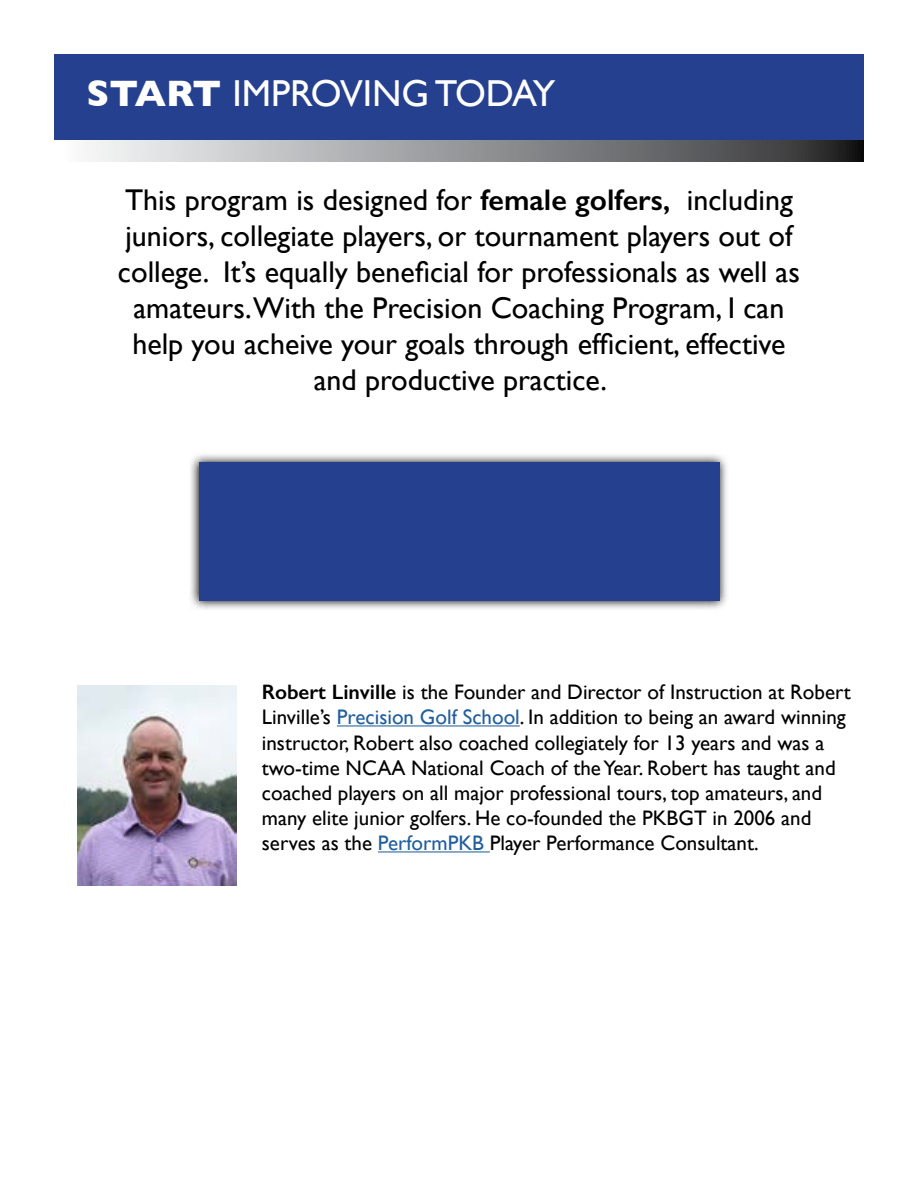
<style>
.page{position:relative;width:918px;height:1188px;background:#fff}
.page>*{position:absolute;margin:0;border:0;box-sizing:border-box;transform-origin:0 0}
.t1{font:37.5px "Gill Sans";color:#fff}
.t2{font:30px/36px "Gill Sans";color:#000;text-align:center}
.t3{font:21px/25.2px "Gill Sans";color:#000}
.s1{font-weight:700}
.s2{font-weight:600}
.s3{color:#215e9e}
</style>
<div class="page">
<div style="left:54px;top:54px;width:810px;height:86px;background:#25408f"></div>
<svg style="left:89px;top:140px;width:775px;height:22px;background:#8f9193"></svg>
<hr style="left:337px;top:725px;width:183px;height:1px;background:#215e9e">
<hr style="left:378px;top:851px;width:112px;height:1px;background:#215e9e">
<img style="left:78px;top:685px;width:159px;height:201px">
<svg style="left:190px;top:454px;width:537px;height:155px;background:#bcbdc2"></svg>
<div style="left:199px;top:463px;width:520px;height:138px;background:#25408f"></div>
<h1 class="t1" style="left:86px;top:71px;width:471px"><span class="s1">START</span> IMPROVING TODAY</h1>
<p class="t2" style="left:118px;top:182px;width:684px">This program is designed for <span class="s2">female golfers,</span> including juniors, collegiate players, or tournament players out of college. It’s equally beneficial for professionals as well as amateurs.With the Precision Coaching Program, I can help you acheive your goals through efficient, effective and productive practice.</p>
<p class="t3" style="left:262px;top:679px;width:590px"><span class="s2">Robert Linville</span> is the Founder and Director of Instruction at Robert Linville’s <span class="s3">Precision Golf School</span>. In addition to being an award winning instructor, Robert also coached collegiately for 13 years and was a two-time NCAA National Coach of the Year. Robert has taught and coached players on all major professional tours, top amateurs, and many elite junior golfers. He co-founded the PKBGT in 2006 and serves as the <span class="s3">PerformPKB</span> Player Performance Consultant.</p>
</div>
